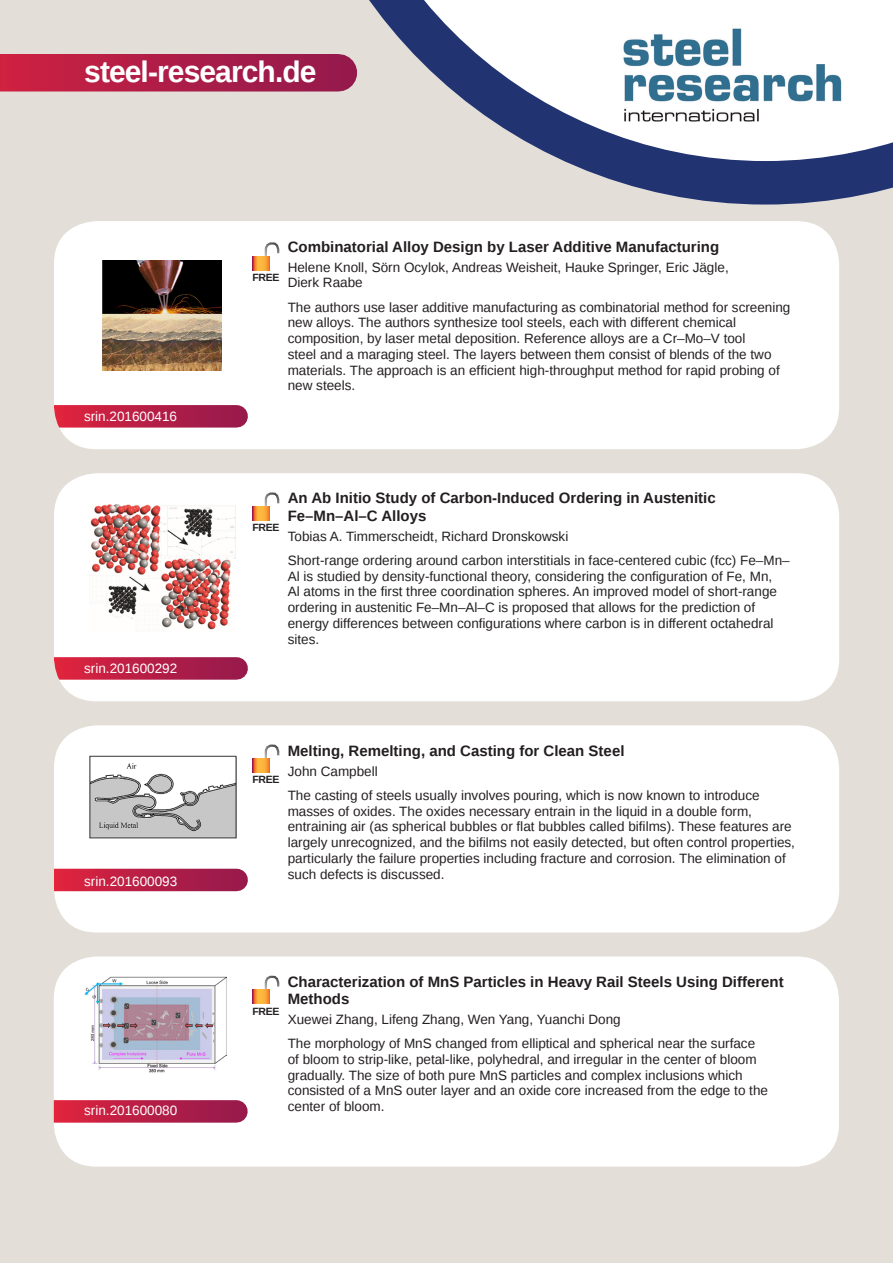
<style>
.page{position:relative;width:893px;height:1263px;background:#e3dfd8}
.page>*{position:absolute;margin:0;border:0;box-sizing:border-box;transform-origin:0 0}
.Headline{font:700 30px "Liberation Sans";letter-spacing:-.03em;color:#fff}
.t1{font:700 15px/17.2px "Liberation Sans";color:#231f20}
.Fliess{font:13.5px/15.8px "Liberation Sans";color:#231f20}
.ArticleAuthors{font:13.5px/15.8px "Liberation Sans";color:#231f20}
.Fliess-2{font:13.5px "Liberation Sans";color:#fff}
.t2{font:700 10.5px "Liberation Sans";letter-spacing:-.03em;color:#231f20}
</style>
<div class="page">
<svg style="left:0;top:54px;width:279px;height:38px;background:#b52048"></svg>
<svg style="left:279px;top:0;width:614px;height:205px"></svg>
<div style="left:54px;top:221px;width:785px;height:228px;background:#fff;border-radius:43px"></div>
<div style="left:54px;top:405px;width:183px;height:23px;background:linear-gradient(to right,#df2640,#94184b)"></div>
<img style="left:102px;top:261px;width:120px;height:109px">
<div style="left:54px;top:725px;width:785px;height:207px;background:#fff;border-radius:43px"></div>
<div style="left:54px;top:869px;width:183px;height:22px;background:linear-gradient(to right,#de233d,#941a4d)"></div>
<img style="left:89px;top:755px;width:148px;height:84px">
<svg style="left:264px;top:744px;width:16px;height:18px"></svg>
<svg style="left:252px;top:759px;width:17px;height:14px"></svg>
<div style="left:54px;top:956px;width:785px;height:210px;background:#fff;border-radius:43px"></div>
<div style="left:54px;top:1100px;width:182px;height:23px;background:linear-gradient(to right,#de233d,#951a4c)"></div>
<img style="left:84px;top:976px;width:143px;height:96px">
<svg style="left:264px;top:975px;width:16px;height:18px"></svg>
<svg style="left:252px;top:990px;width:17px;height:14px"></svg>
<div style="left:54px;top:473px;width:785px;height:228px;background:#fff;border-radius:43px"></div>
<div style="left:54px;top:657px;width:183px;height:23px;background:linear-gradient(to right,#df2640,#94194b)"></div>
<img style="left:90px;top:504px;width:145px;height:126px">
<svg style="left:264px;top:492px;width:16px;height:18px"></svg>
<svg style="left:252px;top:507px;width:17px;height:14px"></svg>
<svg style="left:264px;top:242px;width:16px;height:18px"></svg>
<svg style="left:252px;top:257px;width:17px;height:13px"></svg>
<p class="Headline" style="left:84px;top:51px;width:234px">steel-research.de</p>
<p class="Fliess-2" style="left:84px;top:408px;width:95px">srin.201600416</p>
<p class="Fliess-2" style="left:84px;top:661px;width:95px">srin.201600292</p>
<p class="Fliess-2" style="left:84px;top:873px;width:95px">srin.201600093</p>
<p class="Fliess-2" style="left:84px;top:1103px;width:95px">srin.201600080</p>
<p class="t2" style="left:252px;top:270px;width:29px">FREE</p>
<p class="t1" style="left:288px;top:238px;width:433px">Combinatorial Alloy Design by Laser Additive Manufacturing</p>
<p class="ArticleAuthors" style="left:288px;top:260px;width:442px">Helene Knoll, Sörn Ocylok, Andreas Weisheit, Hauke Springer, Eric Jägle,<br>Dierk Raabe</p>
<p class="Fliess" style="left:288px;top:300px;width:504px">The authors use laser additive manufacturing as combinatorial method for screening new alloys. The authors synthesize tool steels, each with different chemical composition, by laser metal deposition. Reference alloys are a Cr–Mo–V tool<br>steel and a maraging steel. The layers between them consist of blends of the two materials. The approach is an efficient high-throughput method for rapid probing of new steels.</p>
<p class="t2" style="left:252px;top:520px;width:29px">FREE</p>
<p class="t1" style="left:288px;top:489px;width:430px">An Ab Initio Study of Carbon-Induced Ordering in Austenitic<br>Fe–Mn–Al–C Alloys</p>
<p class="ArticleAuthors" style="left:288px;top:529px;width:282px">Tobias A. Timmerscheidt, Richard Dronskowski</p>
<p class="Fliess" style="left:288px;top:553px;width:503px">Short-range ordering around carbon interstitials in face-centered cubic (fcc) Fe–Mn– Al is studied by density-functional theory, considering the configuration of Fe, Mn,<br>Al atoms in the first three coordination spheres. An improved model of short-range ordering in austenitic Fe–Mn–Al–C is proposed that allows for the prediction of energy differences between configurations where carbon is in different octahedral sites.</p>
<p class="t2" style="left:252px;top:772px;width:29px">FREE</p>
<p class="t1" style="left:288px;top:741px;width:338px">Melting, Remelting, and Casting for Clean Steel</p>
<p class="ArticleAuthors" style="left:288px;top:763px;width:92px">John Campbell</p>
<p class="Fliess" style="left:288px;top:788px;width:509px">The casting of steels usually involves pouring, which is now known to introduce masses of oxides. The oxides necessary entrain in the liquid in a double form, entraining air (as spherical bubbles or flat bubbles called bifilms). These features are largely unrecognized, and the bifilms not easily detected, but often control properties, particularly the failure properties including fracture and corrosion. The elimination of such defects is discussed.</p>
<p class="t2" style="left:252px;top:1004px;width:29px">FREE</p>
<p class="t1" style="left:288px;top:972px;width:497px">Characterization of MnS Particles in Heavy Rail Steels Using Different<br>Methods</p>
<p class="ArticleAuthors" style="left:288px;top:1012px;width:334px">Xuewei Zhang, Lifeng Zhang, Wen Yang, Yuanchi Dong</p>
<p class="Fliess" style="left:288px;top:1036px;width:482px">The morphology of MnS changed from elliptical and spherical near the surface of bloom to strip-like, petal-like, polyhedral, and irregular in the center of bloom gradually. The size of both pure MnS particles and complex inclusions which consisted of a MnS outer layer and an oxide core increased from the edge to the center of bloom.</p>
</div>
